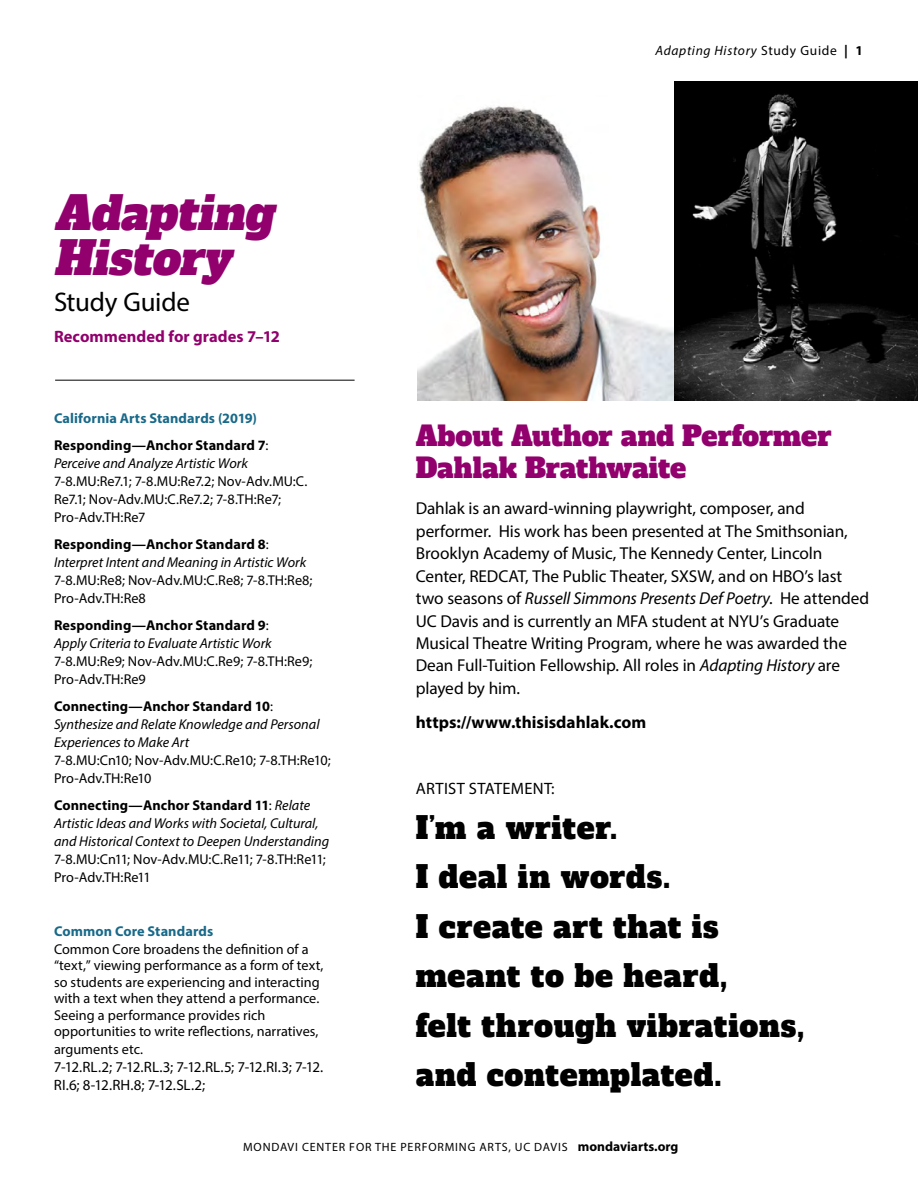
<style>
.page{position:relative;width:918px;height:1188px;background:#fff}
.page>*{position:absolute;margin:0;border:0;box-sizing:border-box;transform-origin:0 0}
.t1{font:italic 45px/45px "Alfa Slab One";color:#91006d}
.t2{font:30px/49.5px "Alfa Slab One";letter-spacing:.025em;color:#000}
.t3{font:27px/32.4px "Alfa Slab One";letter-spacing:-.005em;color:#91006d}
.t4{font:27px "Myriad Pro";letter-spacing:-.01em;color:#000}
.t5{font:17.25px/22.5px "Myriad Pro";letter-spacing:-.01em;color:#000}
.t6{font:700 17.25px "Myriad Pro";color:#000}
.t7{font:700 16.5px "Myriad Pro";color:#91006d}
.t8{font:16.5px "Myriad Pro";letter-spacing:.02em;color:#000}
.t9{font:15px/18px "Myriad Pro";letter-spacing:-.04em;color:#000}
.t10{font:14.25px/18px "Myriad Pro";letter-spacing:.005em;color:#000}
.t11{font:italic 14.25px/18px "Myriad Pro";color:#000}
.t12{font:700 14.25px/27px "Myriad Pro";letter-spacing:.01em;color:#196989}
.t13{font:italic 13.5px "Myriad Pro";letter-spacing:.05em;color:#000}
.t14{font:12px "Myriad Pro";letter-spacing:.07em;color:#000}
.s1{color:#000}
.s2{font-weight:400;color:#000}
.s3{font-weight:700;font-style:normal}
.s4{font-style:normal}
.s5{font-style:italic}
.s6{font-weight:700;font-size:13.5px}
</style>
<div class="page">
<hr style="left:55px;top:380px;width:300px;height:1px;background:#000">
<img style="left:417px;top:106px;width:257px;height:295px">
<img style="left:674px;top:82px;width:244px;height:319px">
<h1 class="t1" style="left:54px;top:187px;width:233px">Adapting<br>History</h1>
<h3 class="t4" style="left:54px;top:285px;width:137px">Study Guide</h3>
<p class="t7" style="left:54px;top:326px;width:228px">Recommended for grades 7–12</p>
<p class="t12" style="left:54px;top:404px;width:216px">California Arts Standards (2019)<br><span class="s1">Responding—Anchor Standard 7</span><span class="s2">:</span></p>
<p class="t11" style="left:54px;top:454px;width:195px">Perceive and Analyze Artistic Work</p>
<p class="t10" style="left:54px;top:472px;width:255px">7-8.MU:Re7.1; 7-8.MU:Re7.2; Nov-Adv.MU:C.<br>Re7.1; Nov-Adv.MU:C.Re7.2; 7-8.TH:Re7;<br>Pro-Adv.TH:Re7</p>
<p class="t11" style="left:54px;top:535px;width:254px"><span class="s3">Responding—Anchor Standard 8</span><span class="s4">:<br></span>Interpret Intent and Meaning in Artistic Work</p>
<p class="t10" style="left:54px;top:571px;width:260px">7-8.MU:Re8; Nov-Adv.MU:C.Re8; 7-8.TH:Re8;<br>Pro-Adv.TH:Re8</p>
<p class="t11" style="left:54px;top:616px;width:219px"><span class="s3">Responding—Anchor Standard 9</span><span class="s4">:<br></span>Apply Criteria to Evaluate Artistic Work</p>
<p class="t10" style="left:54px;top:652px;width:260px">7-8.MU:Re9; Nov-Adv.MU:C.Re9; 7-8.TH:Re9;<br>Pro-Adv.TH:Re9</p>
<p class="t11" style="left:54px;top:697px;width:267px"><span class="s3">Connecting—Anchor Standard 10</span><span class="s4">:<br></span>Synthesize and Relate Knowledge and Personal<br>Experiences to Make Art</p>
<p class="t10" style="left:54px;top:751px;width:278px">7-8.MU:Cn10; Nov-Adv.MU:C.Re10; 7-8.TH:Re10;<br>Pro-Adv.TH:Re10</p>
<p class="t11" style="left:54px;top:796px;width:277px"><span class="s3">Connecting—Anchor Standard 11</span><span class="s4">:</span> Relate<br>Artistic Ideas and Works with Societal, Cultural, and Historical Context to Deepen Understanding</p>
<p class="t10" style="left:54px;top:850px;width:273px">7-8.MU:Cn11; Nov-Adv.MU:C.Re11; 7-8.TH:Re11;<br>Pro-Adv.TH:Re11</p>
<p class="t12" style="left:54px;top:917px;width:161px">Common Core Standards</p>
<p class="t10" style="left:54px;top:941px;width:271px;line-height:16.5px">Common Core broadens the definition of a “text,” viewing performance as a form of text, so students are experiencing and interacting with a text when they attend a performance.<br>Seeing a performance provides rich opportunities to write reflections, narratives,</p>
<p class="t10" style="left:54px;top:1040px;width:91px">arguments etc.</p>
<p class="t9" style="left:54px;top:1058px;width:271px">7-12.RL.2; 7-12.RL.3; 7-12.RL.5; 7-12.RI.3; 7-12.<br>RI.6; 8-12.RH.8; 7-12.SL.2;</p>
<p class="t13" style="left:656px;top:42px;width:209px">Adapting History <span class="s4">Study Guide</span> <span class="s3">| 1</span></p>
<h3 class="t3" style="left:416px;top:417px;width:417px">About Author and Performer<br>Dahlak Brathwaite</h3>
<p class="t5" style="left:416px;top:497px;width:455px">Dahlak is an award-winning playwright, composer, and performer. His work has been presented at The Smithsonian, Brooklyn Academy of Music, The Kennedy Center, Lincoln Center, REDCAT, The Public Theater, SXSW, and on HBO’s last two seasons of <span class="s5">Russell Simmons Presents Def Poetry</span>. He attended UC Davis and is currently an MFA student at NYU’s Graduate Musical Theatre Writing Program, where he was awarded the Dean Full-Tuition Fellowship. All roles in <span class="s5">Adapting History</span> are played by him.</p>
<p class="t6" style="left:416px;top:711px;width:232px">https://www.thisisdahlak.com</p>
<p class="t8" style="left:416px;top:778px;width:140px">ARTIST STATEMENT:</p>
<h2 class="t2" style="left:416px;top:801px;width:390px">I’m a writer.<br>I deal in words.<br>I create art that is meant to be heard,<br>felt through vibrations, and contemplated.</h2>
<p class="t14" style="left:243px;top:1139px;width:437px">MONDAVI CENTER FOR THE PERFORMING ARTS, UC DAVIS <span class="s6">mondaviarts.org</span></p>
</div>
